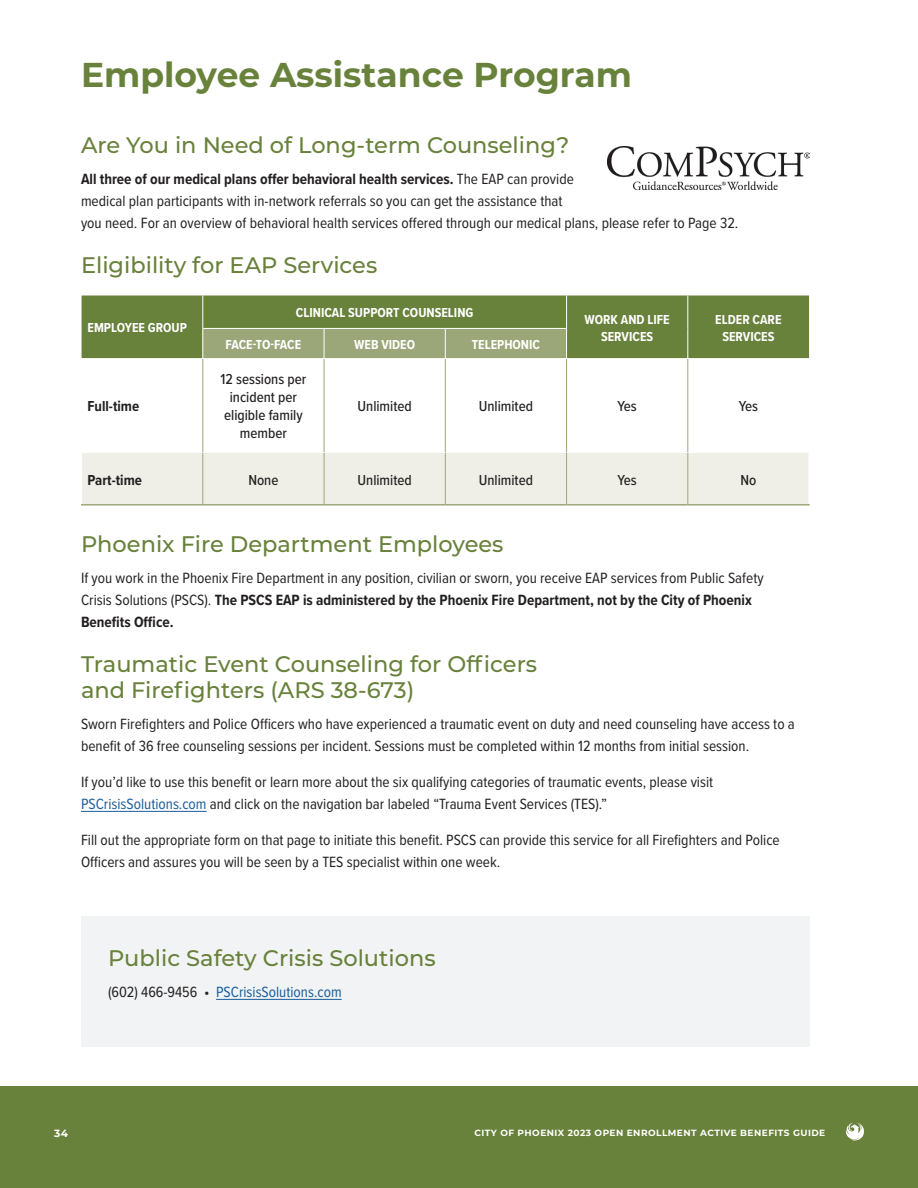
<style>
.page{position:relative;width:918px;height:1188px;background:#fff}
.page>*{position:absolute;margin:0;border:0;box-sizing:border-box;transform-origin:0 0}
.Page_Title{font:700 34.5px "Montserrat";color:#68813b}
.Subhead{font:500 22.5px/25.5px "Montserrat";color:#68813b}
.Test_-_Body_Copy{font:15.3px/22.2px "Proxima Nova Cond";color:#231f20}
.Test_-_Body_Copy-2{font:15.3px "Proxima Nova Cond";color:#175d9e}
.t1{font:500 15px/18px "Proxima Nova Cond";color:#231f20;text-align:center}
.t2{font:700 15px "Proxima Nova Cond";color:#231f20}
.t3{font:700 13.5px/16.2px "Proxima Nova Cond";color:#fff;text-align:center}
.t4{font:700 13.5px "Proxima Nova Cond";letter-spacing:-.02em;color:#fff}
.t5{font:700 10.5px "Montserrat";color:#fff}
.t6{font:700 9px "Montserrat";letter-spacing:.05em;color:#fff}
.s1{font-weight:700}
.s2{color:#175d9e}
.s3{color:#231f20}
</style>
<div class="page">
<div style="left:0;top:1086px;width:918px;height:102px;background:#68813b"></div>
<svg style="left:846px;top:1123px;width:18px;height:17px"></svg>
<img style="left:608px;top:146px;width:202px;height:43px">
<div style="left:82px;top:296px;width:727px;height:62px;background:#68813b"></div>
<svg style="left:203px;top:359px;width:486px;height:93px"></svg>
<div style="left:82px;top:453px;width:726px;height:51px;background:#efefe7"></div>
<hr style="left:202px;top:296px;width:1px;height:32px;background:#fff">
<hr style="left:566px;top:296px;width:1px;height:32px;background:#fff">
<hr style="left:687px;top:296px;width:1px;height:32px;background:#fff">
<hr style="left:687px;top:328px;width:1px;height:30px;background:#fff">
<hr style="left:202px;top:328px;width:1px;height:30px;background:#fff">
<div style="left:203px;top:328px;width:363px;height:30px;background:#9ba779"></div>
<hr style="left:566px;top:328px;width:1px;height:30px;background:#fff">
<hr style="left:202px;top:359px;width:1px;height:93px;background:#9ba779">
<hr style="left:324px;top:359px;width:1px;height:93px;background:#9ba779">
<hr style="left:445px;top:359px;width:1px;height:93px;background:#9ba779">
<hr style="left:566px;top:359px;width:1px;height:93px;background:#9ba779">
<hr style="left:687px;top:359px;width:1px;height:93px;background:#9ba779">
<hr style="left:202px;top:453px;width:1px;height:51px;background:#9ba779">
<hr style="left:324px;top:453px;width:1px;height:51px;background:#9ba779">
<hr style="left:445px;top:453px;width:1px;height:51px;background:#9ba779">
<hr style="left:566px;top:453px;width:1px;height:51px;background:#9ba779">
<hr style="left:687px;top:453px;width:1px;height:51px;background:#9ba779">
<hr style="left:81px;top:504px;width:122px;height:2px;background:#9ba779">
<hr style="left:203px;top:504px;width:121px;height:2px;background:#9ba779">
<hr style="left:324px;top:504px;width:121px;height:2px;background:#9ba779">
<hr style="left:445px;top:504px;width:122px;height:2px;background:#9ba779">
<hr style="left:567px;top:504px;width:121px;height:2px;background:#9ba779">
<hr style="left:688px;top:504px;width:122px;height:2px;background:#9ba779">
<hr style="left:81px;top:811px;width:126px;height:1px;background:#175d9e">
<div style="left:81px;top:917px;width:729px;height:130px;background:#f2f3f4"></div>
<hr style="left:216px;top:999px;width:126px;height:1px;background:#175d9e">
<p class="Page_Title" style="left:81px;top:50px;width:552px">Employee Assistance Program</p>
<p class="Subhead" style="left:81px;top:131px;width:490px">Are You in Need of Long-term Counseling?</p>
<p class="Test_-_Body_Copy" style="left:81px;top:167px;width:659px"><span class="s1">All three of our medical plans offer behavioral health services.</span> The EAP can provide<br>medical plan participants with in-network referrals so you can get the assistance that<br>you need. For an overview of behavioral health services offered through our medical plans, please refer to Page 32.</p>
<p class="Subhead" style="left:81px;top:252px;width:298px">Eligibility for EAP Services</p>
<p class="t3" style="left:88px;top:320px;width:101px">EMPLOYEE GROUP</p>
<p class="t2" style="left:88px;top:395px;width:53px">Full-time</p>
<p class="t3" style="left:296px;top:304px;width:179px">CLINICAL SUPPORT COUNSELING</p>
<p class="t4" style="left:226px;top:334px;width:77px">FACE-TO-FACE</p>
<p class="t3" style="left:354px;top:336px;width:63px">WEB VIDEO</p>
<p class="t3" style="left:472px;top:336px;width:70px">TELEPHONIC</p>
<p class="t3" style="left:585px;top:311px;width:87px">WORK AND LIFE<br>SERVICES</p>
<p class="t3" style="left:715px;top:311px;width:68px">ELDER CARE<br>SERVICES</p>
<p class="t1" style="left:220px;top:370px;width:87px">12 sessions per incident per eligible family member</p>
<p class="t1" style="left:358px;top:397px;width:56px">Unlimited</p>
<p class="t1" style="left:479px;top:397px;width:56px">Unlimited</p>
<p class="t1" style="left:618px;top:397px;width:21px">Yes</p>
<p class="t1" style="left:739px;top:397px;width:21px">Yes</p>
<p class="t2" style="left:88px;top:469px;width:56px">Part-time</p>
<p class="t1" style="left:248px;top:470px;width:32px">None</p>
<p class="t1" style="left:358px;top:470px;width:56px">Unlimited</p>
<p class="t1" style="left:479px;top:470px;width:56px">Unlimited</p>
<p class="t1" style="left:618px;top:470px;width:21px">Yes</p>
<p class="t1" style="left:740px;top:470px;width:17px">No</p>
<p class="Subhead" style="left:81px;top:530px;width:424px">Phoenix Fire Department Employees</p>
<p class="Test_-_Body_Copy" style="left:81px;top:566px;width:684px">If you work in the Phoenix Fire Department in any position, civilian or sworn, you receive EAP services from Public Safety<br>Crisis Solutions (PSCS). <span class="s1">The PSCS EAP is administered by the Phoenix Fire Department, not by the City of Phoenix<br>Benefits Office.</span></p>
<p class="Subhead" style="left:81px;top:651px;width:458px">Traumatic Event Counseling for Officers and Firefighters (ARS 38-673)</p>
<p class="Test_-_Body_Copy" style="left:81px;top:712px;width:715px">Sworn Firefighters and Police Officers who have experienced a traumatic event on duty and need counseling have access to a benefit of 36 free counseling sessions per incident. Sessions must be completed within 12 months from initial session.</p>
<p class="Test_-_Body_Copy" style="left:81px;top:770px;width:634px">If you’d like to use this benefit or learn more about the six qualifying categories of traumatic events, please visit<br><span class="s2">PSCrisisSolutions.com</span> and click on the navigation bar labeled “Trauma Event Services (TES).”</p>
<p class="Test_-_Body_Copy" style="left:81px;top:828px;width:700px">Fill out the appropriate form on that page to initiate this benefit. PSCS can provide this service for all Firefighters and Police<br>Officers and assures you will be seen by a TES specialist within one week.</p>
<p class="Subhead" style="left:108px;top:944px;width:329px">Public Safety Crisis Solutions</p>
<p class="Test_-_Body_Copy-2" style="left:108px;top:981px;width:235px"><span class="s3">(602) 466-9456 •</span> PSCrisisSolutions.com</p>
<p class="t5" style="left:54px;top:1125px;width:15px">34</p>
<p class="t6" style="left:475px;top:1126px;width:352px">CITY OF PHOENIX 2023 OPEN ENROLLMENT ACTIVE BENEFITS GUIDE</p>
</div>
